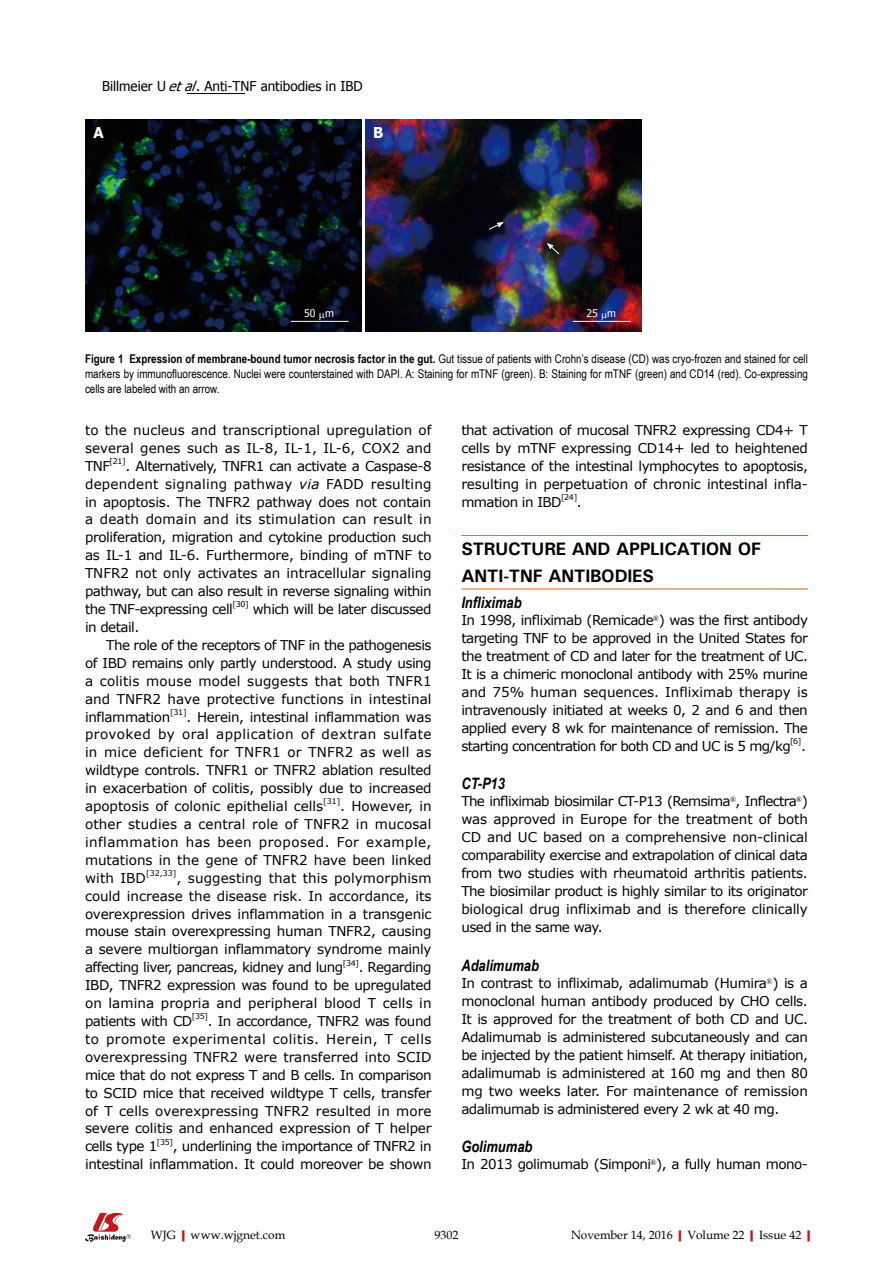
<style>
.page{position:relative;width:893px;height:1263px;background:#fff}
.page>*{position:absolute;margin:0;border:0;box-sizing:border-box;transform-origin:0 0}
.t1{font:700 18px/27px "Univers";letter-spacing:-.01em;color:#000}
.t2{font:italic 700 15.75px "Arial Narrow";color:#000}
.t3{font:700 15px "Tahoma";color:#fff}
.t4{font:13.5px/17.9px "Verdana";letter-spacing:-.03em;color:#000;text-align:justify}
.t5{font:13.5px "Verdana";letter-spacing:.005em;color:#000}
.t6{font:13.5px "Verdana";letter-spacing:.01em;color:#000}
.t7{font:13.5px "Tahoma";color:#000}
.t8{font:12px/15px "Arial Narrow";color:#000;text-align:justify}
.t9{font:12px "Book Antiqua";color:#000}
.t10{font:10.5px "Tahoma";color:#fff}
.t11{font:7.8px "Verdana";letter-spacing:-.04em;color:#000}
.s1{font-style:italic}
.s2{font-weight:700}
.s3{font-weight:700;color:#c01920}
</style>
<div class="page">
<svg style="left:85px;top:1213px;width:46px;height:29px"></svg>
<hr style="left:187px;top:93px;width:58px;height:1px;background:#000">
<img style="left:85px;top:119px;width:276px;height:213px">
<img style="left:366px;top:119px;width:276px;height:213px">
<hr style="left:291px;top:321px;width:58px;height:1px;background:#fff">
<hr style="left:573px;top:321px;width:58px;height:1px;background:#fff">
<svg style="left:488px;top:222px;width:15px;height:8px"></svg>
<svg style="left:547px;top:243px;width:13px;height:12px"></svg>
<svg style="left:320px;top:313px;width:5px;height:7px"></svg>
<svg style="left:602px;top:313px;width:5px;height:7px"></svg>
<p class="t7" style="left:102px;top:77px;width:262px">Billmeier U <span class="s1">etal</span>. Anti-TNF antibodies in IBD</p>
<p class="t3" style="left:94px;top:122px;width:12px">A</p>
<p class="t3" style="left:373px;top:122px;width:12px">B</p>
<p class="t10" style="left:304px;top:306px;width:31px">50 m</p>
<p class="t10" style="left:586px;top:306px;width:31px">25 m</p>
<p class="t8" style="left:85px;top:351px;width:724px"><span class="s2">Figure 1 Expression of membrane-bound tumor necrosis factor in the gut.</span> Gut tissue of patients with Crohn’s disease (CD) was cryo-frozen and stained for cell markers by immunofluorescence. Nuclei were counterstained with DAPI. A: Staining for mTNF (green). B: Staining for mTNF (green) and CD14 (red). Co-expressing cells are labeled with an arrow.</p>
<p class="t4" style="left:85px;top:421px;width:348px">to the nucleus and transcriptional upregulation of several genes such as IL-8, IL-1, IL-6, COX2 and TNF</p>
<p class="t11" style="left:110px;top:456px;width:18px">[21]</p>
<p class="t4" style="left:85px;top:457px;width:348px;text-indent:40px">. Alternatively, TNFR1 can activate a Caspase-8 dependent signaling pathway <span class="s1">via</span> FADD resulting in apoptosis. The TNFR2 pathway does not contain a death domain and its stimulation can result in proliferation, migration and cytokine production such as IL-1 and IL-6. Furthermore, binding of mTNF to TNFR2 not only activates an intracellular signaling pathway, but can also result in reverse signaling within the TNF-expressing cell</p>
<p class="t11" style="left:232px;top:599px;width:18px">[30]</p>
<p class="t4" style="left:253px;top:600px;width:180px">which will be later discussed</p>
<p class="t4" style="left:85px;top:618px;width:56px">in detail.</p>
<p class="t4" style="left:106px;top:636px;width:327px">The role of the receptors of TNF in the pathogenesis</p>
<p class="t4" style="left:85px;top:654px;width:348px">of IBD remains only partly understood. A study using</p>
<p class="t6" style="left:85px;top:671px;width:348px">a colitis mouse model suggests that both TNFR1</p>
<p class="t5" style="left:85px;top:689px;width:348px">and TNFR2 have protective functions in intestinal</p>
<p class="t4" style="left:85px;top:707px;width:87px">inflammation</p>
<p class="t11" style="left:170px;top:706px;width:18px">[31]</p>
<p class="t4" style="left:85px;top:707px;width:348px;text-indent:101px">. Herein, intestinal inflammation was provoked by oral application of dextran sulfate in mice deficient for TNFR1 or TNFR2 as well as wildtype controls. TNFR1 or TNFR2 ablation resulted in exacerbation of colitis, possibly due to increased apoptosis of colonic epithelial cells</p>
<p class="t11" style="left:323px;top:796px;width:19px">[31]</p>
<p class="t4" style="left:85px;top:797px;width:348px;text-indent:255px">. However, in other studies a central role of TNFR2 in mucosal inflammation has been proposed. For example, mutations in the gene of TNFR2 have been linked with IBD</p>
<p class="t11" style="left:146px;top:868px;width:32px">[32,33]</p>
<p class="t4" style="left:85px;top:869px;width:348px;text-indent:91px">, suggesting that this polymorphism could increase the disease risk. In accordance, its overexpression drives inflammation in a transgenic mouse stain overexpressing human TNFR2, causing a severe multiorgan inflammatory syndrome mainly affecting liver, pancreas, kidney and lung</p>
<p class="t11" style="left:343px;top:957px;width:18px">[34]</p>
<p class="t4" style="left:85px;top:958px;width:348px;text-indent:274px">. Regarding IBD, TNFR2 expression was found to be upregulated on lamina propria and peripheral blood T cells in patients with CD</p>
<p class="t11" style="left:192px;top:1011px;width:18px">[35]</p>
<p class="t4" style="left:85px;top:1012px;width:348px;text-indent:123px">. In accordance, TNFR2 was found to promote experimental colitis. Herein, T cells overexpressing TNFR2 were transferred into SCID mice that do not express T and B cells. In comparison to SCID mice that received wildtype T cells, transfer of T cells overexpressing TNFR2 resulted in more severe colitis and enhanced expression of T helper cells type 1</p>
<p class="t11" style="left:157px;top:1136px;width:18px">[35]</p>
<p class="t4" style="left:85px;top:1137px;width:348px;text-align:right">, underlining the importance of TNFR2 in<br>intestinal inflammation. It could moreover be shown</p>
<p class="t4" style="left:461px;top:421px;width:348px">that activation of mucosal TNFR2 expressing CD4+ T cells by mTNF expressing CD14+ led to heightened resistance of the intestinal lymphocytes to apoptosis, resulting in perpetuation of chronic intestinal infla&shy;mmation in IBD</p>
<p class="t11" style="left:561px;top:492px;width:18px">[24]</p>
<p class="t4" style="left:577px;top:493px;width:6px">.</p>
<p class="t1" style="left:461px;top:535px;width:301px">STRUCTURE AND APPLICATION OF<br>ANTI-TNF ANTIBODIES</p>
<p class="t2" style="left:461px;top:590px;width:62px">Infliximab</p>
<p class="t4" style="left:461px;top:611px;width:348px">In 1998, infliximab (Remicade<sup>®</sup>) was the first antibody targeting TNF to be approved in the United States for the treatment of CD and later for the treatment of UC.<br>It is a chimeric monoclonal antibody with 25% murine and 75% human sequences. Infliximab therapy is intravenously initiated at weeks 0, 2 and 6 and then applied every 8 wk for maintenance of remission. The starting concentration for both CD and UC is 5 mg/kg</p>
<p class="t11" style="left:790px;top:736px;width:13px">[6]</p>
<p class="t4" style="left:801px;top:737px;width:6px">.</p>
<p class="t2" style="left:461px;top:772px;width:45px">CT-P13</p>
<p class="t4" style="left:461px;top:792px;width:348px">The infliximab biosimilar CT-P13 (Remsima<sup>®</sup>, Inflectra<sup>®</sup>) was approved in Europe for the treatment of both CD and UC based on a comprehensive non-clinical comparability exercise and extrapolation of clinical data from two studies with rheumatoid arthritis patients.<br>The biosimilar product is highly similar to its originator biological drug infliximab and is therefore clinically used in the same way.</p>
<p class="t2" style="left:461px;top:953px;width:79px">Adalimumab</p>
<p class="t4" style="left:461px;top:974px;width:348px">In contrast to infliximab, adalimumab (Humira<sup>®</sup>) is a monoclonal human antibody produced by CHO cells.<br>It is approved for the treatment of both CD and UC.<br>Adalimumab is administered subcutaneously and can be injected by the patient himself. At therapy initiation, adalimumab is administered at 160 mg and then 80 mg two weeks later. For maintenance of remission adalimumab is administered every 2 wk at 40 mg.</p>
<p class="t2" style="left:461px;top:1135px;width:73px">Golimumab</p>
<p class="t4" style="left:461px;top:1155px;width:348px">In 2013 golimumab (Simponi<sup>®</sup>), a fully human mono-</p>
<p class="t9" style="left:151px;top:1226px;width:136px">WJG<span class="s3">|</span>www.wjgnet.com</p>
<p class="t9" style="left:434px;top:1226px;width:25px">9302</p>
<p class="t9" style="left:571px;top:1226px;width:246px">November 14, 2016<span class="s3">|</span>Volume 22<span class="s3">|</span>Issue 42<span class="s3">|</span></p>
</div>
